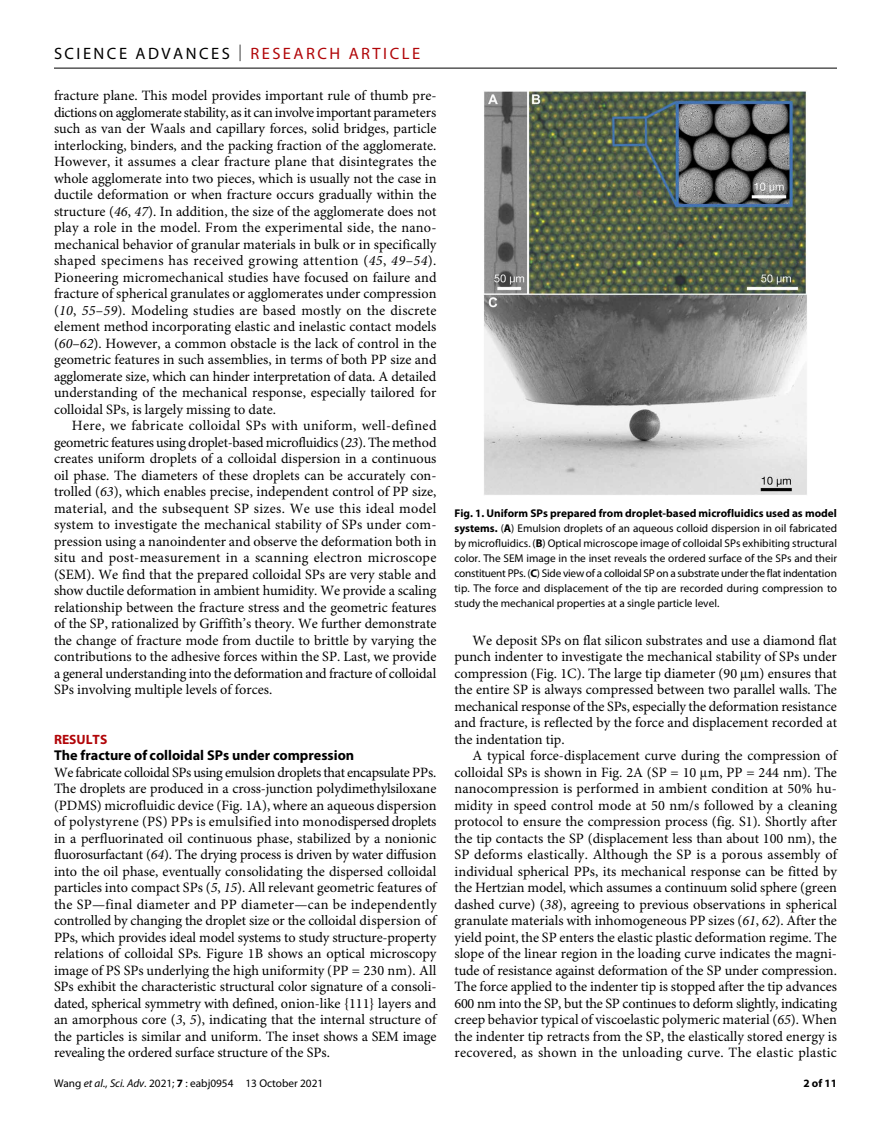
<style>
.page{position:relative;width:891px;height:1134px;background:#fff}
.page>*{position:absolute;margin:0;border:0;box-sizing:border-box;transform-origin:0 0}
.t1{font:16.5px "Myriad Pro";letter-spacing:.15em;color:#000}
.t2{font:14.25px/16.5px "Minion Pro";color:#000;text-align:justify}
.t3{font:700 14.25px "Myriad Pro";color:#000}
.t4{font:700 13.5px "Myriad Pro";color:#b10508}
.t5{font:11.25px/15px "Myriad Pro";color:#000;text-align:justify}
.t6{font:700 11.25px "Myriad Pro";color:#000}
.s1{font-weight:300}
.s2{color:#b10508}
.s3{font-style:italic}
.s4{font-weight:700}
</style>
<div class="page">
<hr style="left:54px;top:68px;width:783px;height:1px;background:#000">
<img style="left:484px;top:90px;width:323px;height:405px">
<p class="t1" style="left:54px;top:40px;width:368px">SCIENCE ADVANCES <span class="s1">|</span> <span class="s2">RESEARCH ARTICLE</span></p>
<p class="t2" style="left:54px;top:89px;width:384px">fracture plane. This model provides important rule of thumb pre&shy;dictions on agglomerate stability, as it can involve important parameters such as van der Waals and capillary forces, solid bridges, particle interlocking, binders, and the packing fraction of the agglomerate.<br>However, it assumes a clear fracture plane that disintegrates the whole agglomerate into two pieces, which is usually not the case in ductile deformation or when fracture occurs gradually within the structure (<span class="s3">46</span>, <span class="s3">47</span>). In addition, the size of the agglomerate does not play a role in the model. From the experimental side, the nano&shy;mechanical behavior of granular materials in bulk or in specifically shaped specimens has received growing attention (<span class="s3">45</span>, <span class="s3">49</span>–<span class="s3">54</span>).<br>Pioneering micromechanical studies have focused on failure and fracture of spherical granulates or agglomerates under compression (<span class="s3">10</span>, <span class="s3">55</span>–<span class="s3">59</span>). Modeling studies are based mostly on the discrete element method incorporating elastic and inelastic contact models (<span class="s3">60</span>–<span class="s3">62</span>). However, a common obstacle is the lack of control in the geometric features in such assemblies, in terms of both PP size and agglomerate size, which can hinder interpretation of data. A detailed understanding of the mechanical response, especially tailored for colloidal SPs, is largely missing to date.</p>
<p class="t2" style="left:54px;top:419px;width:384px;text-indent:18px">Here, we fabricate colloidal SPs with uniform, well-defined geometric features using droplet-based microfluidics (<span class="s3">23</span>). The method creates uniform droplets of a colloidal dispersion in a continuous oil phase. The diameters of these droplets can be accurately con&shy;trolled (<span class="s3">63</span>), which enables precise, independent control of PP size, material, and the subsequent SP sizes. We use this ideal model system to investigate the mechanical stability of SPs under com&shy;pression using a nanoindenter and observe the deformation both in situ and post-measurement in a scanning electron microscope (SEM). We find that the prepared colloidal SPs are very stable and show ductile deformation in ambient humidity. We provide a scaling relationship between the fracture stress and the geometric features of the SP, rationalized by Griffith’s theory. We further demonstrate the change of fracture mode from ductile to brittle by varying the contributions to the adhesive forces within the SP. Last, we provide a general understanding into the deformation and fracture of colloidal SPs involving multiple levels of forces.</p>
<p class="t4" style="left:54px;top:728px;width:55px">RESULTS</p>
<p class="t3" style="left:54px;top:744px;width:302px">The fracture of colloidal SPs under compression</p>
<p class="t2" style="left:54px;top:765px;width:384px">We fabricate colloidal SPs using emulsion droplets that encapsulate PPs.<br>The droplets are produced in a cross-junction polydimethylsiloxane (PDMS) microfluidic device (Fig. 1A), where an aqueous dispersion of polystyrene (PS) PPs is emulsified into monodispersed droplets in a perfluorinated oil continuous phase, stabilized by a nonionic fluorosurfactant (<span class="s3">64</span>). The drying process is driven by water diffusion into the oil phase, eventually consolidating the dispersed colloidal particles into compact SPs (<span class="s3">5</span>, <span class="s3">15</span>). All relevant geometric features of the SP—final diameter and PP diameter—can be independently controlled by changing the droplet size or the colloidal dispersion of PPs, which provides ideal model systems to study structure-property relations of colloidal SPs. Figure 1B shows an optical microscopy image of PS SPs underlying the high uniformity (PP = 230 nm). All SPs exhibit the characteristic structural color signature of a consoli&shy;dated, spherical symmetry with defined, onion-like {111} layers and an amorphous core (<span class="s3">3</span>, <span class="s3">5</span>), indicating that the internal structure of the particles is similar and uniform. The inset shows a SEM image revealing the ordered surface structure of the SPs.</p>
<p class="t5" style="left:54px;top:1076px;width:271px">Wang <span class="s3">et al</span>., <span class="s3">Sci. Adv.</span> 2021; <span class="s4">7</span> : eabj0954 13 October 2021</p>
<p class="t5" style="left:454px;top:506px;width:384px"><span class="s4">Fig. 1. Uniform SPs prepared from droplet-based microfluidics used as model systems.</span> (<span class="s4">A</span>) Emulsion droplets of an aqueous colloid dispersion in oil fabricated by microfluidics. (<span class="s4">B</span>) Optical microscope image of colloidal SPs exhibiting structural color. The SEM image in the inset reveals the ordered surface of the SPs and their constituent PPs. (<span class="s4">C</span>) Side view of a colloidal SP on a substrate under the flat indentation tip. The force and displacement of the tip are recorded during compression to study the mechanical properties at a single particle level.</p>
<p class="t2" style="left:454px;top:633px;width:384px;text-indent:18px">We deposit SPs on flat silicon substrates and use a diamond flat punch indenter to investigate the mechanical stability of SPs under compression (Fig. 1C). The large tip diameter (90 m) ensures that the entire SP is always compressed between two parallel walls. The mechanical response of the SPs, especially the deformation resistance and fracture, is reflected by the force and displacement recorded at the indentation tip.</p>
<p class="t2" style="left:454px;top:749px;width:384px;text-indent:18px">A typical force-displacement curve during the compression of colloidal SPs is shown in Fig. 2A (SP = 10 m, PP = 244 nm). The nanocompression is performed in ambient condition at 50% hu&shy;midity in speed control mode at 50 nm/s followed by a cleaning protocol to ensure the compression process (fig. S1). Shortly after the tip contacts the SP (displacement less than about 100 nm), the SP deforms elastically. Although the SP is a porous assembly of individual spherical PPs, its mechanical response can be fitted by the Hertzian model, which assumes a continuum solid sphere (green dashed curve) (<span class="s3">38</span>), agreeing to previous observations in spherical granulate materials with inhomogeneous PP sizes (<span class="s3">61</span>, <span class="s3">62</span>). After the yield point, the SP enters the elastic plastic deformation regime. The slope of the linear region in the loading curve indicates the magni&shy;tude of resistance against deformation of the SP under compression.<br>The force applied to the indenter tip is stopped after the tip advances 600 nm into the SP, but the SP continues to deform slightly, indicating creep behavior typical of viscoelastic polymeric material (<span class="s3">65</span>). When the indenter tip retracts from the SP, the elastically stored energy is recovered, as shown in the unloading curve. The elastic plastic</p>
<p class="t6" style="left:803px;top:1074px;width:35px">2 of 11</p>
</div>
